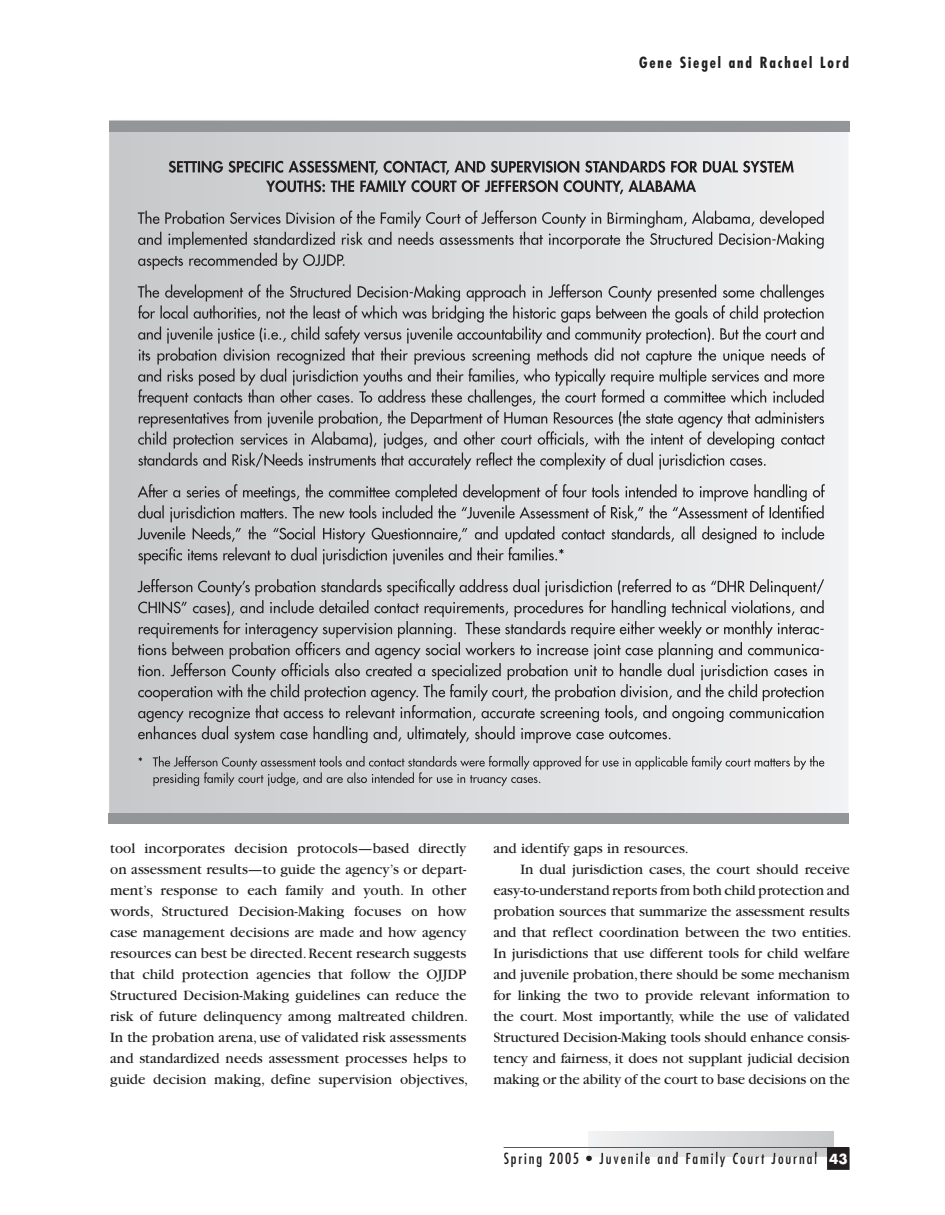
<style>
.page{position:relative;width:945px;height:1215px;background:#fff}
.page>*{position:absolute;margin:0;border:0;box-sizing:border-box;transform-origin:0 0}
.t1{font:15px/21px "Garamond";letter-spacing:-.01em;color:#231f20}
.t2{font:condensed 15px "Futura";letter-spacing:.125em;color:#231f20}
.t3{font:700 condensed 15px "Futura";letter-spacing:.125em;color:#231f20}
.s1{font-weight:700;font-stretch:normal;font-size:13.5px;color:#fff}
</style>
<div class="page">
<hr style="left:504px;top:1147px;width:84px;height:1px;background:#231f20">
<svg style="left:588px;top:1131px;width:262px;height:39px"></svg>
<svg style="left:109px;top:120px;width:740px;height:694px;background:#dcddde"></svg>
<img style="left:169px;top:161px;width:625px;height:14px">
<img style="left:266px;top:180px;width:430px;height:14px">
<img style="left:138px;top:211px;width:687px;height:17px">
<img style="left:138px;top:232px;width:687px;height:17px">
<img style="left:138px;top:253px;width:207px;height:17px">
<img style="left:138px;top:284px;width:686px;height:18px">
<img style="left:138px;top:305px;width:686px;height:18px">
<img style="left:138px;top:326px;width:686px;height:18px">
<img style="left:139px;top:347px;width:686px;height:18px">
<img style="left:138px;top:368px;width:686px;height:18px">
<img style="left:138px;top:389px;width:686px;height:18px">
<img style="left:139px;top:410px;width:685px;height:18px">
<img style="left:138px;top:431px;width:687px;height:18px">
<img style="left:138px;top:452px;width:633px;height:18px">
<img style="left:138px;top:484px;width:687px;height:17px">
<img style="left:138px;top:505px;width:686px;height:17px">
<img style="left:137px;top:526px;width:687px;height:17px">
<img style="left:138px;top:547px;width:426px;height:17px">
<img style="left:137px;top:579px;width:687px;height:17px">
<img style="left:138px;top:600px;width:687px;height:17px">
<img style="left:139px;top:621px;width:685px;height:17px">
<img style="left:138px;top:642px;width:686px;height:17px">
<img style="left:138px;top:663px;width:687px;height:17px">
<img style="left:138px;top:684px;width:687px;height:17px">
<img style="left:138px;top:705px;width:687px;height:17px">
<img style="left:138px;top:726px;width:539px;height:17px">
<img style="left:138px;top:756px;width:687px;height:14px">
<img style="left:153px;top:772px;width:387px;height:14px">
<div style="left:110px;top:121px;width:740px;height:11px;background:#939598"></div>
<div style="left:108px;top:814px;width:740px;height:10px;background:#939598"></div>
<p class="t3" style="left:639px;top:53px;width:211px">Gene Siegel and Rachael Lord</p>
<p class="t1" style="left:110px;top:838px;width:360px">tool incorporates decision protocols—based directly on assessment results—to guide the agency’s or depart&shy;ment’s response to each family and youth. In other words, Structured Decision-Making focuses on how case management decisions are made and how agency resources can best be directed. Recent research suggests that child protection agencies that follow the OJJDP Structured Decision-Making guidelines can reduce the risk of future delinquency among maltreated children.<br>In the probation arena, use of validated risk assessments and standardized needs assessment processes helps to guide decision making, define supervision objectives,</p>
<p class="t1" style="left:493px;top:838px;width:197px">and identify gaps in resources.</p>
<p class="t1" style="left:520px;top:859px;width:331px">In dual jurisdiction cases, the court should receive</p>
<p class="t1" style="left:493px;top:880px;width:358px">easy-to-understand reports from both child protection and</p>
<p class="t1" style="left:493px;top:901px;width:358px">probation sources that summarize the assessment results</p>
<p class="t1" style="left:493px;top:922px;width:360px">and that reflect coordination between the two entities.</p>
<p class="t1" style="left:493px;top:943px;width:358px">In jurisdictions that use different tools for child welfare</p>
<p class="t1" style="left:493px;top:964px;width:358px">and juvenile probation, there should be some mechanism</p>
<p class="t1" style="left:493px;top:985px;width:358px">for linking the two to provide relevant information to</p>
<p class="t1" style="left:493px;top:1006px;width:358px">the court. Most importantly, while the use of validated</p>
<p class="t1" style="left:493px;top:1027px;width:358px">Structured Decision-Making tools should enhance consis-</p>
<p class="t1" style="left:493px;top:1048px;width:358px">tency and fairness, it does not supplant judicial decision</p>
<p class="t1" style="left:493px;top:1069px;width:358px">making or the ability of the court to base decisions on the</p>
<p class="t2" style="left:504px;top:1149px;width:346px">Spring 2005 • Juvenile and Family Court Journal <span class="s1">43</span></p>
</div>
